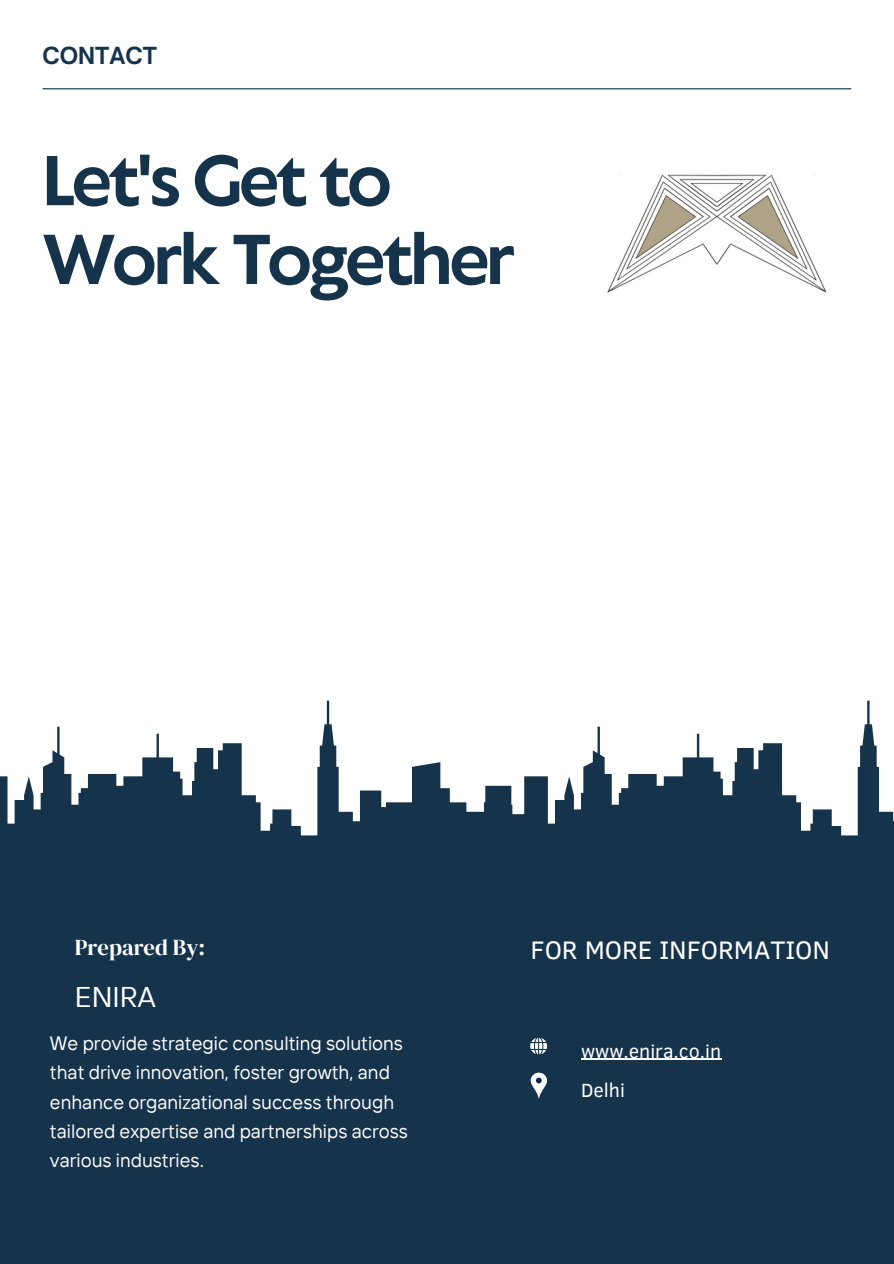
<style>
.page{position:relative;width:894px;height:1264px;background:#fff}
.page>*{position:absolute;margin:0;border:0;box-sizing:border-box;transform-origin:0 0}
.t1{font:700 66px/78.8px "Klein Text";letter-spacing:-.05em;color:#16334c}
.t2{font:28.5px "TT Interphases";color:#fff}
.t3{font:25.95px "Clear Sans";color:#fff}
.t4{font:22.5px "DM Serif Display";color:#fff}
.t5{font:700 22.5px "Open Sauce One";color:#16334c}
.t6{font:19.65px/39.3px "Clear Sans";color:#fff}
.t7{font:19.35px/29.2px "TT Interphases";color:#fff}
</style>
<div class="page">
<div style="left:0;top:848px;width:893px;height:415px;background:#16334c"></div>
<svg style="left:0;top:700px;width:484px;height:148px"></svg>
<svg style="left:484px;top:700px;width:409px;height:148px"></svg>
<svg style="left:530px;top:1037px;width:17px;height:17px"></svg>
<svg style="left:530px;top:1072px;width:17px;height:27px"></svg>
<img style="left:607px;top:174px;width:220px;height:119px">
<hr style="left:581px;top:1058px;width:140px;height:1px;background:#fff">
<hr style="left:43px;top:88px;width:808px;height:1px;background:#072a44">
<p class="t5" style="left:42px;top:41px;width:116px">CONTACT</p>
<h1 class="t1" style="left:43px;top:146px;width:474px">Let's Get to<br>Work Together</h1>
<p class="t4" style="left:75px;top:931px;width:132px">Prepared By:</p>
<h2 class="t2" style="left:75px;top:978px;width:82px">ENIRA</h2>
<p class="t7" style="left:50px;top:1028px;width:359px">We provide strategic consulting solutions that drive innovation, foster growth, and enhance organizational success through tailored expertise and partnerships across various industries.</p>
<h3 class="t3" style="left:530px;top:931px;width:301px">FOR MORE INFORMATION</h3>
<p class="t6" style="left:581px;top:1030px;width:142px">www.enira.co.in<br>Delhi</p>
</div>
